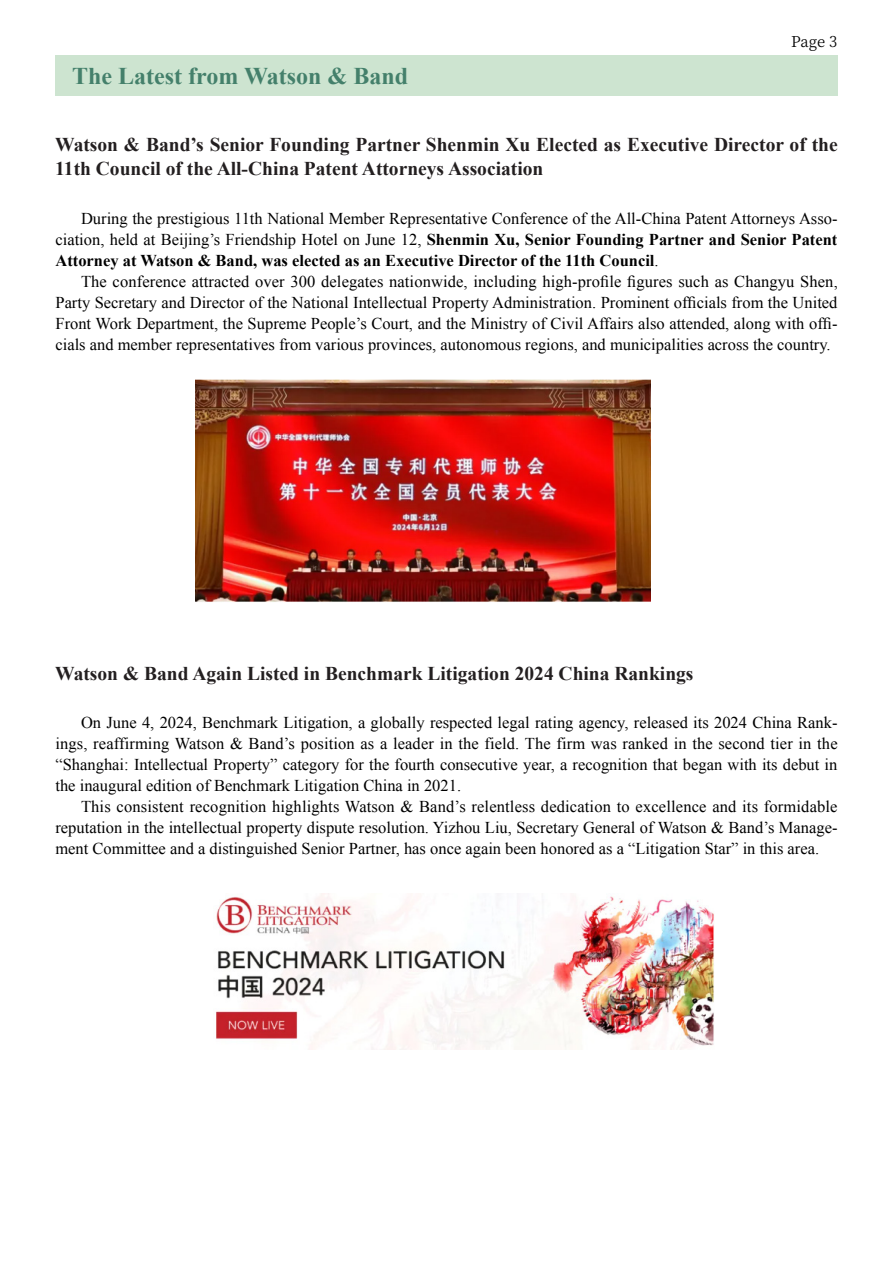
<style>
.page{position:relative;width:893px;height:1263px;background:#fff}
.page>*{position:absolute;margin:0;border:0;box-sizing:border-box;transform-origin:0 0}
.t1{font:700 24px "Times New Roman";color:#44806b}
.标题{font:700 19.5px/24px "Times New Roman";color:#231f20}
.t2{font:16.5px/21px "Times New Roman";color:#000;text-align:justify}
.t3{font:15px "Source Han Serif CN";color:#000}
.s1{font-weight:700}
</style>
<div class="page">
<div style="left:55px;top:55px;width:782px;height:41px;background:#cde4d0"></div>
<img style="left:196px;top:379px;width:455px;height:223px">
<img style="left:216px;top:893px;width:498px;height:156px">
<p class="t1" style="left:72px;top:59px;width:337px">The Latest from Watson &amp; Band</p>
<p class="t3" style="left:791px;top:33px;width:48px">Page 3</p>
<p class="标题" style="left:55px;top:132px;width:784px">Watson &amp; Band’s Senior Founding Partner Shenmin Xu Elected as Executive Director of the<br>11th Council of the All-China Patent Attorneys Association</p>
<p class="t2" style="left:55px;top:208px;width:783px;text-indent:26px">During the prestigious 11th National Member Representative Conference of the All-China Patent Attorneys Asso&shy;ciation, held at Beijing’s Friendship Hotel on June 12, <span class="s1">Shenmin Xu, Senior Founding Partner and Senior Patent Attorney at Watson &amp; Band, was elected as an Executive Director of the 11th Council</span>.</p>
<p class="t2" style="left:55px;top:271px;width:784px;text-indent:26px">The conference attracted over 300 delegates nationwide, including high-profile figures such as Changyu Shen, Party Secretary and Director of the National Intellectual Property Administration. Prominent officials from the United Front Work Department, the Supreme People’s Court, and the Ministry of Civil Affairs also attended, along with offi&shy;cials and member representatives from various provinces, autonomous regions, and municipalities across the country.</p>
<p class="标题" style="left:55px;top:661px;width:640px">Watson &amp; Band Again Listed in Benchmark Litigation 2024 China Rankings</p>
<p class="t2" style="left:55px;top:712px;width:784px;text-indent:26px">On June 4, 2024, Benchmark Litigation, a globally respected legal rating agency, released its 2024 China Rank&shy;ings, reaffirming Watson &amp; Band’s position as a leader in the field. The firm was ranked in the second tier in the “Shanghai: Intellectual Property” category for the fourth consecutive year, a recognition that began with its debut in the inaugural edition of Benchmark Litigation China in 2021.</p>
<p class="t2" style="left:55px;top:796px;width:784px;text-indent:26px">This consistent recognition highlights Watson &amp; Band’s relentless dedication to excellence and its formidable reputation in the intellectual property dispute resolution. Yizhou Liu, Secretary General of Watson &amp; Band’s Manage&shy;ment Committee and a distinguished Senior Partner, has once again been honored as a “Litigation Star” in this area.</p>
</div>
